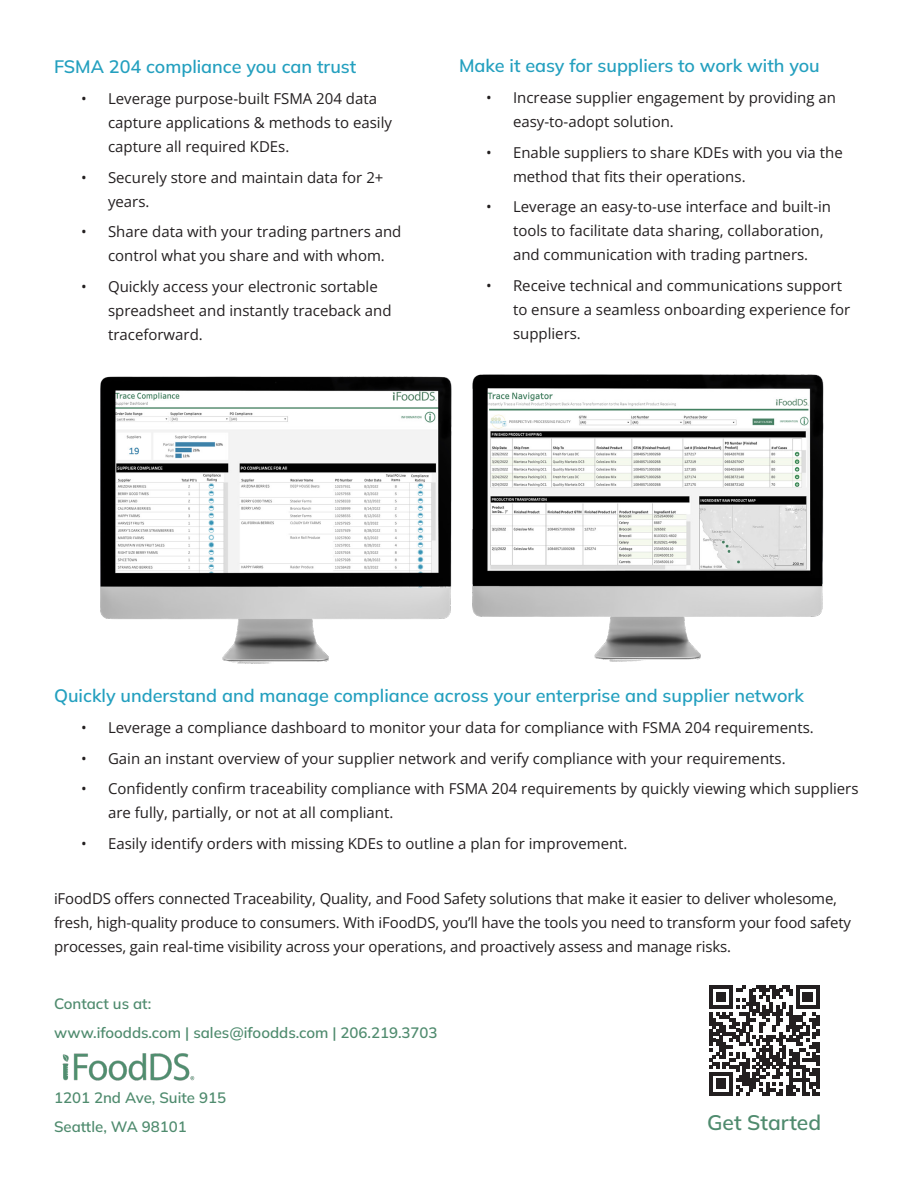
<style>
.page{position:relative;width:918px;height:1188px;background:#fff}
.page>*{position:absolute;margin:0;border:0;box-sizing:border-box;transform-origin:0 0}
.t1{font:200 21px "Mulish";color:#4f8b6e}
.t2{font:200 18px "Mulish";color:#24a0bf}
.t3{font:15px/24px "Open Sans";color:#231f20}
.t4{font:200 15px "Mulish";color:#4f8b6e}
</style>
<div class="page">
<svg style="left:709px;top:985px;width:110px;height:110px"></svg>
<img style="left:100px;top:376px;width:338px;height:288px">
<img style="left:438px;top:374px;width:386px;height:288px">
<img style="left:62px;top:1053px;width:133px;height:28px">
<p class="t2" style="left:54px;top:55px;width:304px">FSMA 204 compliance you can trust</p>
<p class="t3" style="left:108px;top:86px;width:286px;text-indent:-27px">• Leverage purpose-built FSMA 204 data capture applications &amp; methods to easily capture all required KDEs.</p>
<p class="t3" style="left:108px;top:165px;width:277px;text-indent:-27px">• Securely store and maintain data for 2+ years.</p>
<p class="t3" style="left:108px;top:220px;width:295px;text-indent:-27px">• Share data with your trading partners and control what you share and with whom.</p>
<p class="t3" style="left:108px;top:274px;width:285px;text-indent:-27px">• Quickly access your electronic sortable spreadsheet and instantly traceback and traceforward.</p>
<p class="t2" style="left:459px;top:53px;width:362px">Make it easy for suppliers to work with you</p>
<p class="t3" style="left:513px;top:85px;width:325px;text-indent:-27px">• Increase supplier engagement by providing an easy-to-adopt solution.</p>
<p class="t3" style="left:513px;top:140px;width:331px;text-indent:-27px">• Enable suppliers to share KDEs with you via the method that fits their operations.</p>
<p class="t3" style="left:513px;top:195px;width:320px;text-indent:-27px">• Leverage an easy-to-use interface and built-in tools to facilitate data sharing, collaboration, and communication with trading partners.</p>
<p class="t3" style="left:513px;top:273px;width:339px;text-indent:-27px">• Receive technical and communications support to ensure a seamless onboarding experience for suppliers.</p>
<p class="t2" style="left:54px;top:683px;width:751px">Quickly understand and manage compliance across your enterprise and supplier network</p>
<p class="t3" style="left:81px;top:715px;width:734px">• Leverage a compliance dashboard to monitor your data for compliance with FSMA 204 requirements.</p>
<p class="t3" style="left:81px;top:746px;width:706px">• Gain an instant overview of your supplier network and verify compliance with your requirements.</p>
<p class="t3" style="left:108px;top:776px;width:752px;text-indent:-27px">• Confidently confirm traceability compliance with FSMA 204 requirements by quickly viewing which suppliers are fully, partially, or not at all compliant.</p>
<p class="t3" style="left:81px;top:831px;width:548px">• Easily identify orders with missing KDEs to outline a plan for improvement.</p>
<p class="t3" style="left:54px;top:886px;width:799px">iFoodDS offers connected Traceability, Quality, and Food Safety solutions that make it easier to deliver wholesome, fresh, high-quality produce to consumers. With iFoodDS, you’ll have the tools you need to transform your food safety processes, gain real-time visibility across your operations, and proactively assess and manage risks.</p>
<p class="t4" style="left:54px;top:994px;width:99px">Contact us at:</p>
<p class="t4" style="left:54px;top:1022px;width:385px">www.ifoodds.com | sales@ifoodds.com | 206.219.3703</p>
<p class="t4" style="left:54px;top:1088px;width:174px">1201 2nd Ave, Suite 915</p>
<p class="t4" style="left:54px;top:1116px;width:134px">Seattle, WA 98101</p>
<p class="t1" style="left:707px;top:1108px;width:116px">Get Started</p>
</div>
